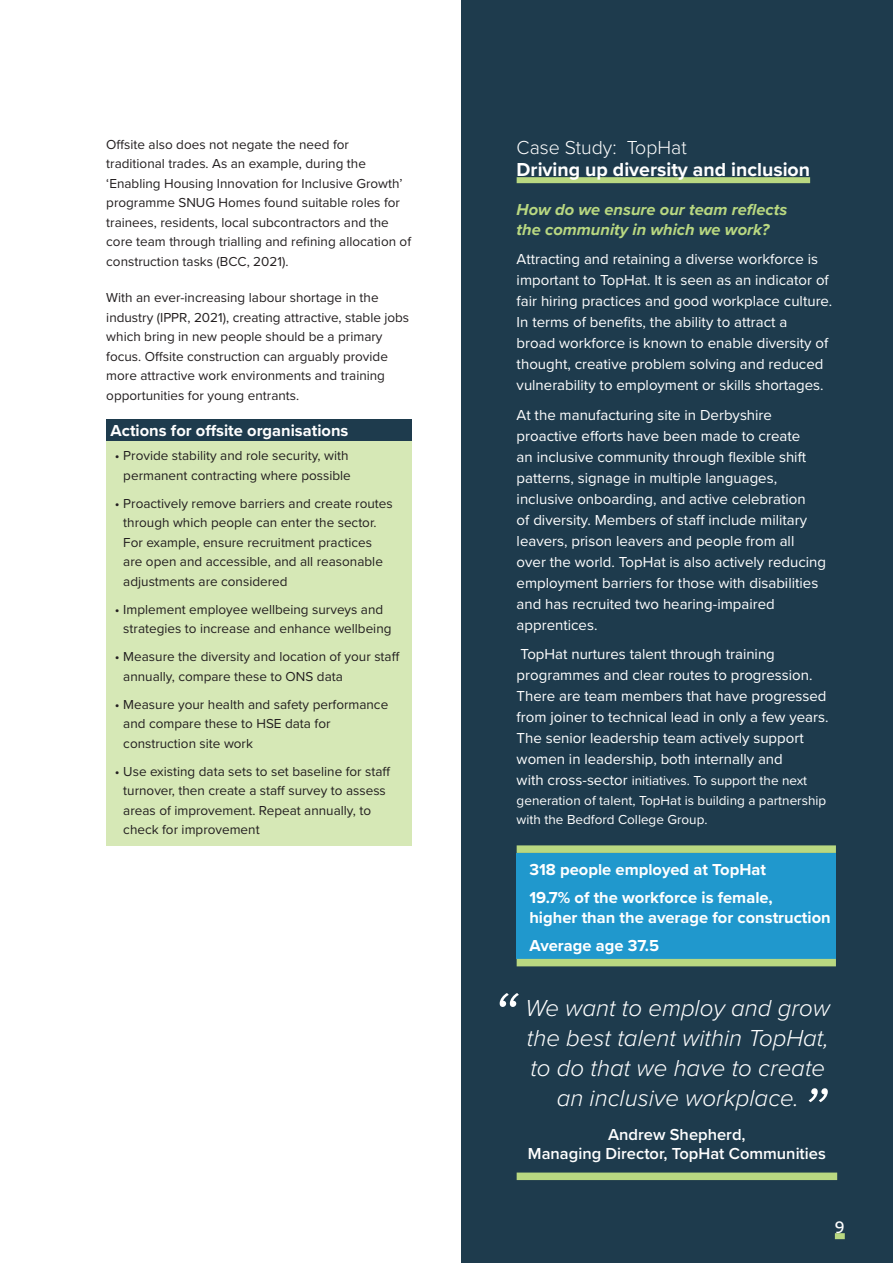
<style>
.page{position:relative;width:893px;height:1263px;background:#fff}
.page>*{position:absolute;margin:0;border:0;box-sizing:border-box;transform-origin:0 0}
.Case_Study_Quote_Mar{font:italic 300 72px "Proxima Nova";color:#fff}
.Case_Study_-_Quotati{font:italic 300 24px/30px "Proxima Nova";color:#fff;text-align:center}
.Case_Study_Heading{font:700 19.5px/22.5px "Proxima Nova";color:#fff}
.Case_Study_Key_Stats{font:700 16.5px/19.5px "Proxima Nova";color:#fff}
.Case_Study_Strap_Lin{font:italic 700 16.5px/19.5px "Proxima Nova";color:#b9d881}
.Case_Study_-_Quotee{font:600 16.5px/19.5px "Proxima Nova";color:#fff;text-align:center}
.Actions_for_Offsite{font:700 16.5px "Proxima Nova";color:#fff}
.t1{font:16.5px "Bitter";color:#fff}
.Body_Text_-_White{font:15px/21px "Proxima Nova";color:#fff}
.Body_Text{font:13.5px/19.5px "Proxima Nova";color:#231f20}
.Body_Text_-_White-2{font:13.5px/19.5px "Proxima Nova";color:#fff}
.s1{font-weight:300}
.s2{font-size:15px}
</style>
<div class="page">
<div style="left:461px;top:0;width:432px;height:1263px;background:#1e3b4d"></div>
<div style="left:835px;top:1233px;width:10px;height:6px;background:#b9d881"></div>
<div style="left:106px;top:419px;width:306px;height:25px;background:#1e3b4d"></div>
<div style="left:106px;top:441px;width:306px;height:50px;background:#d6e8b6"></div>
<div style="left:106px;top:488px;width:306px;height:109px;background:#d6e8b6"></div>
<div style="left:106px;top:594px;width:306px;height:50px;background:#d6e8b6"></div>
<div style="left:106px;top:642px;width:306px;height:50px;background:#d6e8b6"></div>
<div style="left:106px;top:689px;width:306px;height:70px;background:#d6e8b6"></div>
<div style="left:106px;top:756px;width:306px;height:89px;background:#d6e8b6"></div>
<div style="left:517px;top:177px;width:293px;height:6px;background:#b9d881"></div>
<div style="left:517px;top:854px;width:319px;height:29px;background:#2098cd"></div>
<div style="left:517px;top:882px;width:319px;height:48px;background:#2098cd"></div>
<div style="left:517px;top:929px;width:319px;height:29px;background:#2098cd"></div>
<div style="left:517px;top:1172px;width:320px;height:8px;background:#b9d881"></div>
<div style="left:517px;top:959px;width:319px;height:7px;background:#b9d881"></div>
<div style="left:517px;top:845px;width:319px;height:8px;background:#b9d881"></div>
<p class="Body_Text" style="left:106px;top:134px;width:306px">Offsite also does not negate the need for<br>traditional trades. As an example, during the ‘Enabling Housing Innovation for Inclusive Growth’ programme SNUG Homes found suitable roles for trainees, residents, local subcontractors and the core team through trialling and refining allocation of construction tasks (BCC, 2021).</p>
<p class="Body_Text" style="left:106px;top:288px;width:304px">With an ever-increasing labour shortage in the industry (IPPR, 2021), creating attractive, stable jobs which bring in new people should be a primary focus. Offsite construction can arguably provide more attractive work environments and training opportunities for young entrants.</p>
<p class="Actions_for_Offsite" style="left:111px;top:419px;width:239px">Actions for offsite organisations</p>
<p class="Body_Text" style="left:115px;top:445px;width:237px;text-align:right">• Provide stability and role security, with permanent contracting where possible</p>
<p class="Body_Text" style="left:123px;top:493px;width:271px;text-indent:-9px">• Proactively remove barriers and create routes through which people can enter the sector.<br>For example, ensure recruitment practices are open and accessible, and all reasonable adjustments are considered</p>
<p class="Body_Text" style="left:123px;top:599px;width:270px;text-indent:-9px">• Implement employee wellbeing surveys and strategies to increase and enhance wellbeing</p>
<p class="Body_Text" style="left:123px;top:646px;width:278px;text-indent:-9px">• Measure the diversity and location of your staff annually, compare these to ONS data</p>
<p class="Body_Text" style="left:123px;top:694px;width:266px;text-indent:-9px">• Measure your health and safety performance and compare these to HSE data for construction site work</p>
<p class="Body_Text" style="left:123px;top:761px;width:269px;text-indent:-9px">• Use existing data sets to set baseline for staff turnover, then create a staff survey to assess areas of improvement. Repeat annually, to check for improvement</p>
<p class="Case_Study_Heading" style="left:517px;top:135px;width:295px"><span class="s1">Case Study: TopHat<br></span>Driving up diversity and inclusion</p>
<p class="Case_Study_Strap_Lin" style="left:517px;top:199px;width:272px">How do we ensure our team reflects the community in which we work?</p>
<p class="Body_Text_-_White" style="left:517px;top:248px;width:317px">Attracting and retaining a diverse workforce is important to TopHat. It is seen as an indicator of fair hiring practices and good workplace culture.<br>In terms of benefits, the ability to attract a<br>broad workforce is known to enable diversity of thought, creative problem solving and reduced vulnerability to employment or skills shortages.</p>
<p class="Body_Text_-_White" style="left:517px;top:403px;width:311px">At the manufacturing site in Derbyshire proactive efforts have been made to create<br>an inclusive community through flexible shift patterns, signage in multiple languages, inclusive onboarding, and active celebration<br>of diversity. Members of staff include military leavers, prison leavers and people from all over the world. TopHat is also actively reducing employment barriers for those with disabilities and has recruited two hearing-impaired apprentices.</p>
<p class="Body_Text_-_White" style="left:517px;top:643px;width:313px">TopHat nurtures talent through training programmes and clear routes to progression.<br>There are team members that have progressed from joiner to technical lead in only a few years.<br>The senior leadership team actively support women in leadership, both internally and</p>
<p class="Body_Text_-_White-2" style="left:517px;top:770px;width:311px"><span class="s2">with cross-sector</span> initiatives. To support the next generation of talent, TopHat is building a partnership with the Bedford College Group.</p>
<p class="Case_Study_Key_Stats" style="left:529px;top:859px;width:238px">318 people employed at TopHat</p>
<p class="Case_Study_Key_Stats" style="left:529px;top:887px;width:303px">19.7% of the workforce is female,<br>higher than the average for construction</p>
<p class="Case_Study_Key_Stats" style="left:529px;top:935px;width:131px">Average age 37.5</p>
<p class="Case_Study_Quote_Mar" style="left:491px;top:964px;width:27px">“</p>
<p class="Case_Study_-_Quotati" style="left:525px;top:992px;width:306px">We want to employ and grow the best talent within TopHat, to do that we have to create an inclusive workplace.</p>
<p class="Case_Study_Quote_Mar" style="left:800px;top:1059px;width:27px">”</p>
<p class="Case_Study_-_Quotee" style="left:528px;top:1124px;width:299px">Andrew Shepherd,<br>Managing Director, TopHat Communities</p>
<p class="t1" style="left:835px;top:1217px;width:11px">9</p>
</div>
